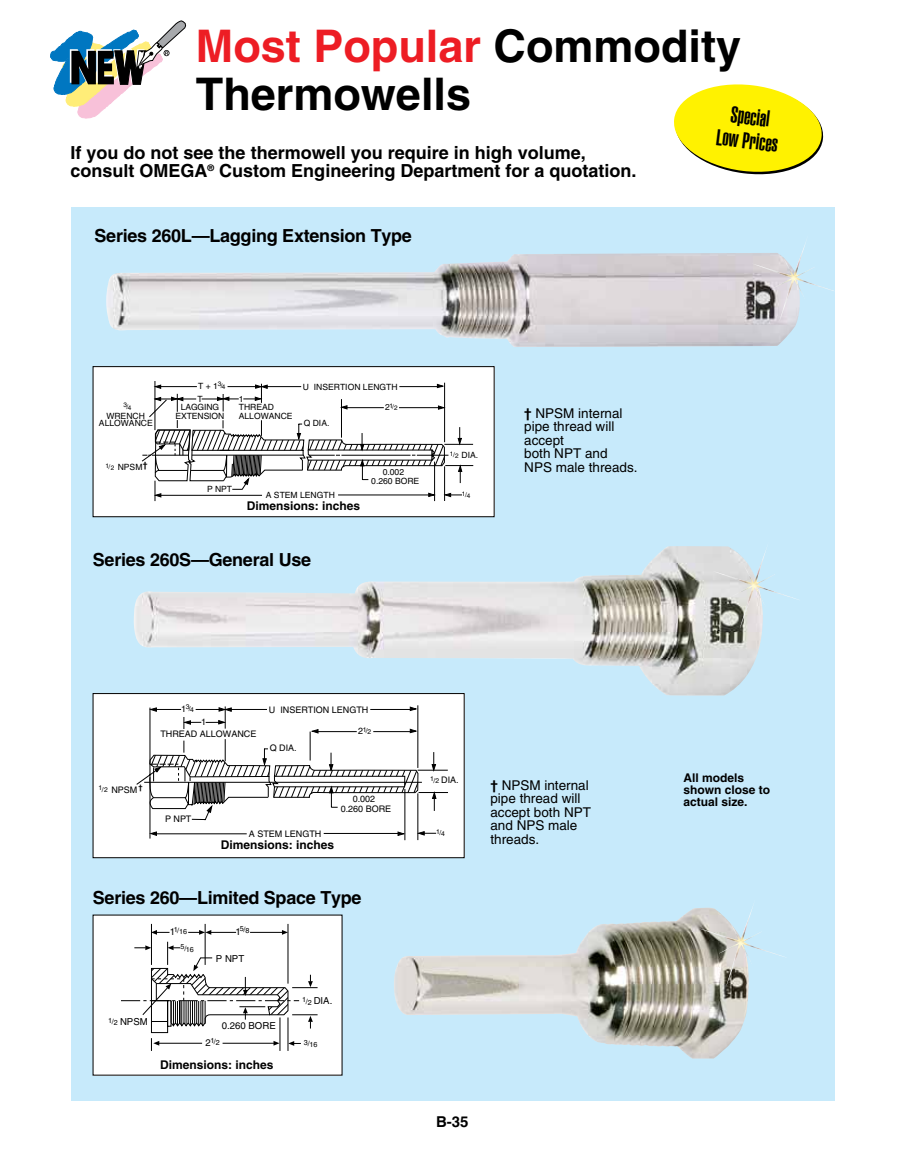
<style>
.page{position:relative;width:905px;height:1168px;background:#fff}
.page>*{position:absolute;margin:0;border:0;box-sizing:border-box;transform-origin:0 0}
.t1{font:700 45px/48px "Helvetica";color:#000}
.t2{font:900 extra-condensed 22.5px/24px "Helvetica";color:#000;text-align:center}
.t3{font:700 18px/18px "Helvetica";color:#000}
.t4{font:700 15px "Helvetica";color:#000}
.t5{font:13.5px/13.5px "Helvetica";color:#000}
.t6{font:700 12px/12px "Helvetica";color:#000}
.t7{font:9.6px "Helvetica";color:#000}
.t8{font:9px "Helvetica";color:#000}
.t9{font:8.55px/8.6px "Helvetica";color:#000;text-align:center}
.t10{font:700 7.5px "Helvetica";color:#000}
.t11{font:7.2px "Helvetica";color:#000}
.t12{font:6.75px "Helvetica";color:#000}
.t13{font:6.45px "Helvetica";color:#000}
.s1{color:#ed1d24}
.s2{font-size:6.45px}
.s3{font-weight:700}
.s4{font-size:6.75px}
</style>
<div class="page">
<svg style="left:50px;top:20px;width:136px;height:99px"></svg>
<svg style="left:674px;top:84px;width:150px;height:91px"></svg>
<div style="left:70px;top:207px;width:764px;height:893px;background:#c7eafb"></div>
<div style="left:93px;top:367px;width:401px;height:150px;background:#fff"></div>
<svg style="left:142px;top:381px;width:331px;height:120px"></svg>
<div style="left:93px;top:366px;width:401px;height:151px;border:1px solid #000"></div>
<img style="left:106px;top:253px;width:691px;height:94px">
<div style="left:93px;top:693px;width:371px;height:165px;background:#fff"></div>
<hr style="left:417px;top:770px;width:31px;height:1px;background:#000">
<hr style="left:418px;top:792px;width:30px;height:1px;background:#000">
<svg style="left:136px;top:705px;width:300px;height:135px"></svg>
<div style="left:93px;top:693px;width:371px;height:165px;border:1px solid #000"></div>
<img style="left:133px;top:546px;width:629px;height:150px">
<div style="left:93px;top:915px;width:249px;height:160px;background:#fff"></div>
<hr style="left:250px;top:932px;width:33px;height:1px;background:#000">
<svg style="left:282px;top:930px;width:6px;height:5px"></svg>
<svg style="left:152px;top:930px;width:17px;height:5px"></svg>
<hr style="left:151px;top:924px;width:1px;height:41px;background:#000">
<hr style="left:205px;top:924px;width:1px;height:41px;background:#000">
<hr style="left:288px;top:924px;width:1px;height:59px;background:#000">
<svg style="left:121px;top:942px;width:196px;height:109px"></svg>
<svg style="left:188px;top:930px;width:48px;height:5px"></svg>
<hr style="left:222px;top:1043px;width:52px;height:1px;background:#000">
<img style="left:394px;top:908px;width:354px;height:150px">
<img style="left:751px;top:242px;width:83px;height:79px">
<img style="left:711px;top:546px;width:88px;height:82px">
<img style="left:698px;top:907px;width:88px;height:78px">
<h1 class="t1" style="left:196px;top:21px;width:547px"><span class="s1">Most Popular</span> Commodity<br>Thermowells</h1>
<p class="t2" style="left:720px;top:101px;width:64px;rotate:7deg">Special<br>Low Prices</p>
<p class="t3" style="left:70px;top:143px;width:567px">If you do not see the thermowell you require in high volume, consult OMEGA<sup>®</sup> Custom Engineering Department for a quotation.</p>
<p class="t3" style="left:94px;top:226px;width:319px">Series 260L—Lagging Extension Type</p>
<p class="t9" style="left:198px;top:381px;width:29px">T + 1 <sup>3</sup><span class="s2">/4</span></p>
<p class="t13" style="left:123px;top:403px;width:9px">3/4</p>
<p class="t9" style="left:175px;top:394px;width:50px">T<br>LAGGING<br>EXTENSION</p>
<p class="t9" style="left:99px;top:412px;width:55px;line-height:7.6px">WRENCH<br>ALLOWANCE</p>
<p class="t9" style="left:239px;top:394px;width:55px;text-align:left">1<br>THREAD<br>ALLOWANCE</p>
<p class="t9" style="left:303px;top:383px;width:96px">U INSERTION LENGTH</p>
<p class="t9" style="left:304px;top:419px;width:27px">Q DIA.</p>
<p class="t13" style="left:389px;top:403px;width:10px">1/2</p>
<p class="t9" style="left:385px;top:402px;width:6px">2</p>
<p class="t9" style="left:105px;top:462px;width:44px"><sup>1</sup><span class="s2">/2</span> NPSM<sup>†</sup></p>
<p class="t9" style="left:383px;top:467px;width:23px">0.002</p>
<p class="t9" style="left:207px;top:484px;width:26px">P NPT</p>
<p class="t9" style="left:266px;top:491px;width:70px">A STEM LENGTH</p>
<p class="t6" style="left:247px;top:500px;width:115px">Dimensions: inches</p>
<p class="t9" style="left:371px;top:476px;width:50px">0.260 BORE</p>
<p class="t3" style="left:93px;top:550px;width:220px">Series 260S—General Use</p>
<p class="t9" style="left:450px;top:450px;width:30px"><sup>1</sup><span class="s2">/2</span> DIA.</p>
<p class="t13" style="left:462px;top:491px;width:10px">1/4</p>
<p class="t5" style="left:524px;top:406px;width:115px"><span class="s3">†</span> NPSM internal pipe thread will accept<br>both NPT and<br>NPS male threads.</p>
<p class="t10" style="left:138px;top:782px;width:6px">†</p>
<p class="t12" style="left:99px;top:785px;width:11px">1/2</p>
<p class="t8" style="left:111px;top:784px;width:28px">NPSM</p>
<p class="t12" style="left:186px;top:705px;width:10px">3/4</p>
<p class="t8" style="left:181px;top:703px;width:7px">1</p>
<p class="t8" style="left:201px;top:716px;width:7px">1</p>
<p class="t8" style="left:160px;top:729px;width:98px">THREAD ALLOWANCE</p>
<p class="t8" style="left:269px;top:704px;width:101px">U INSERTION LENGTH</p>
<p class="t8" style="left:270px;top:743px;width:29px">Q DIA.</p>
<p class="t12" style="left:363px;top:727px;width:10px">1/2</p>
<p class="t8" style="left:358px;top:725px;width:7px">2</p>
<p class="t8" style="left:165px;top:813px;width:28px">P NPT</p>
<p class="t8" style="left:353px;top:794px;width:24px">0.002</p>
<p class="t8" style="left:341px;top:803px;width:52px">0.260 BORE</p>
<p class="t8" style="left:249px;top:828px;width:74px">A STEM LENGTH</p>
<p class="t6" style="left:221px;top:838px;width:115px">Dimensions: inches</p>
<p class="t3" style="left:93px;top:888px;width:270px">Series 260—Limited Space Type</p>
<p class="t11" style="left:174px;top:927px;width:15px">1/16</p>
<p class="t7" style="left:170px;top:926px;width:7px">1</p>
<p class="t11" style="left:180px;top:944px;width:15px">5/16</p>
<p class="t11" style="left:240px;top:925px;width:11px">5/8</p>
<p class="t7" style="left:235px;top:926px;width:7px">1</p>
<p class="t7" style="left:216px;top:952px;width:30px">P NPT</p>
<p class="t7" style="left:120px;top:1016px;width:29px">NPSM</p>
<p class="t11" style="left:108px;top:1017px;width:11px">1/2</p>
<p class="t7" style="left:222px;top:1020px;width:55px">0.260 BORE</p>
<p class="t11" style="left:210px;top:1037px;width:11px">1/2</p>
<p class="t7" style="left:205px;top:1037px;width:7px">2</p>
<p class="t6" style="left:160px;top:1059px;width:115px">Dimensions: inches</p>
<p class="t11" style="left:302px;top:997px;width:11px">1/2</p>
<p class="t7" style="left:314px;top:995px;width:20px">DIA.</p>
<p class="t11" style="left:304px;top:1040px;width:15px">3/16</p>
<p class="t8" style="left:430px;top:774px;width:30px"><sup>1</sup><span class="s4">/2</span> DIA.</p>
<p class="t12" style="left:436px;top:829px;width:11px">1/4</p>
<p class="t5" style="left:490px;top:778px;width:102px"><span class="s3">†</span> NPSM internal pipe thread will accept both NPT and NPS male threads.</p>
<p class="t6" style="left:683px;top:772px;width:88px">All models shown close to actual size.</p>
<p class="t4" style="left:436px;top:1112px;width:34px">B-35</p>
</div>
